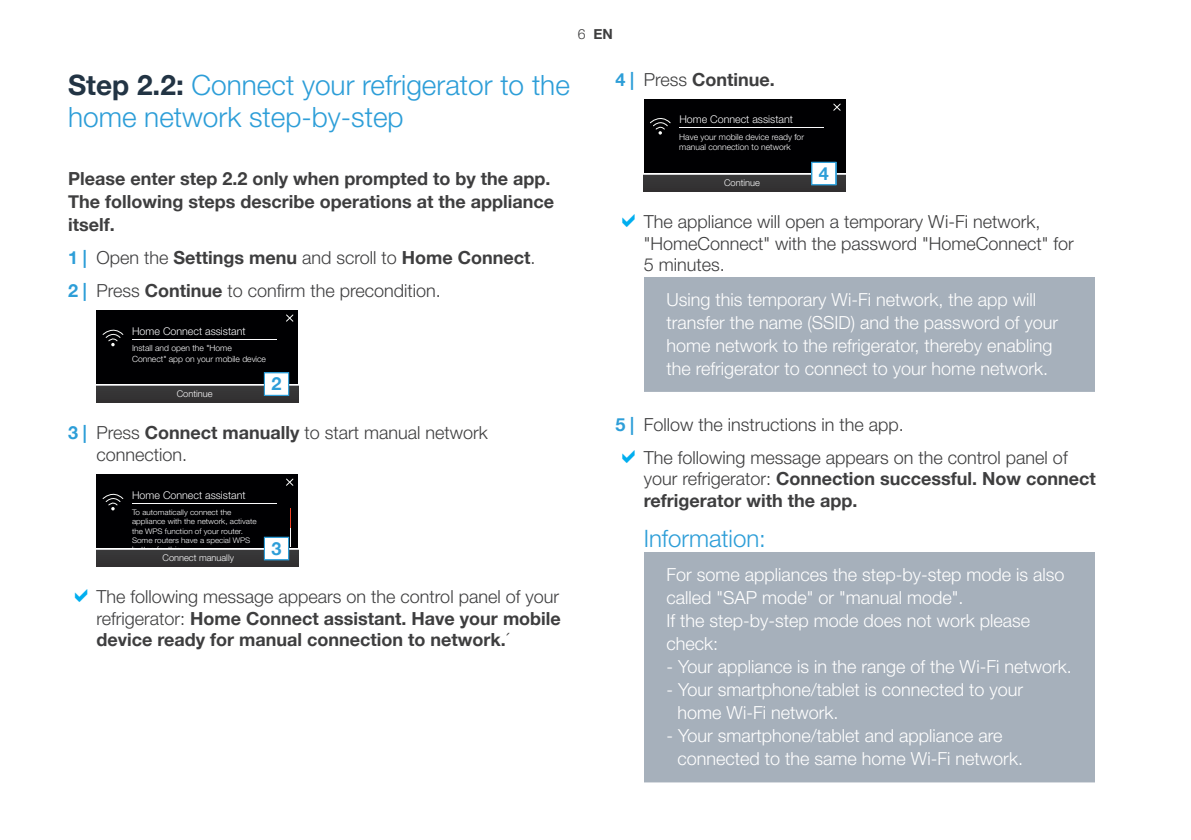
<style>
.page{position:relative;width:1191px;height:840px;background:#fff}
.page>*{position:absolute;margin:0;border:0;box-sizing:border-box;transform-origin:0 0}
.t1{font:300 28px/32px "Helvetica Neue";color:#2d9ed8}
.t2{font:300 24px "Helvetica Neue";color:#2d9ed8}
.t3{font:300 18px/23px "Helvetica Neue";color:#fff}
.t4{font:700 18px/21.6px "Helvetica Neue";color:#3e3e3f}
.t5{font:300 18px/21.6px "Helvetica Neue";color:#3e3e3f}
.t6{font:700 18px "Helvetica Neue";color:#2d9ed8}
.t7{font:700 14px "Helvetica Neue";color:#3e3e3f}
.t8{font:300 10.6px "Helvetica Neue";color:#fbfbfc}
.t9{font:300 9.2px "Helvetica Neue";color:#fbfbfc}
.t10{font:300 8.6px/10.2px "Helvetica Neue";color:#fbfbfc}
.t11{font:300 7.6px/9.2px "Helvetica Neue";color:#fbfbfc;scale:1.05 1}
.s1{font-weight:300}
.s2{font-weight:700;color:#223444}
.s3{font-weight:700;color:#2d9ed8}
.s4{font-weight:700}
.s5{color:#2d9ed8}
</style>
<div class="page">
<div style="left:96px;top:309px;width:202px;height:93px;background:#000002"></div>
<div style="left:96px;top:384px;width:202px;height:18px;background:linear-gradient(to right,#363536,#343334)"></div>
<hr style="left:132px;top:339px;width:145px;height:1px;background:#fbfbfc">
<svg style="left:286px;top:314px;width:7px;height:7px"></svg>
<svg style="left:102px;top:329px;width:22px;height:17px"></svg>
<div style="left:96px;top:473px;width:202px;height:93px;background:#000002"></div>
<div style="left:96px;top:548px;width:202px;height:18px;background:linear-gradient(to right,#363332,#343a3e)"></div>
<hr style="left:132px;top:503px;width:145px;height:1px;background:#fbfbfc">
<svg style="left:286px;top:478px;width:7px;height:7px"></svg>
<svg style="left:102px;top:493px;width:22px;height:17px"></svg>
<hr style="left:290px;top:507px;width:1px;height:39px;background:#fbfbfc">
<svg style="left:290px;top:507px;width:1px;height:20px"></svg>
<div style="left:264px;top:372px;width:25px;height:23px;background:#fff"></div>
<div style="left:264px;top:372px;width:25px;height:23px;border:1px solid #2d9ed8"></div>
<div style="left:264px;top:537px;width:25px;height:22px;background:#fff"></div>
<div style="left:264px;top:536px;width:25px;height:24px;border:1px solid #2d9ed8"></div>
<div style="left:643px;top:277px;width:451px;height:120px;background:#a6b0bb"></div>
<div style="left:592px;top:391px;width:548px;height:10px;background:#fff"></div>
<div style="left:643px;top:552px;width:451px;height:235px;background:#a6b0bb"></div>
<div style="left:592px;top:782px;width:548px;height:10px;background:#fff"></div>
<div style="left:643px;top:99px;width:202px;height:93px;background:#000002"></div>
<div style="left:643px;top:173px;width:202px;height:19px;background:linear-gradient(to right,#363332,#343a3e)"></div>
<hr style="left:679px;top:127px;width:145px;height:1px;background:#fbfbfc">
<svg style="left:833px;top:103px;width:7px;height:8px"></svg>
<svg style="left:650px;top:118px;width:21px;height:16px"></svg>
<div style="left:811px;top:162px;width:25px;height:23px;background:#fff"></div>
<div style="left:811px;top:162px;width:25px;height:23px;border:1px solid #2d9ed8"></div>
<p class="t7" style="left:578px;top:23px;width:37px"><span class="s1">6</span> EN</p>
<h1 class="t1" style="left:68px;top:67px;width:503px"><span class="s2">Step 2.2:</span> Connect your refrigerator to the home network step-by-step</h1>
<p class="t4" style="left:68px;top:167px;width:487px;line-height:23px">Please enter step 2.2 only when prompted to by the app.<br>The following steps describe operations at the appliance itself.</p>
<p class="t5" style="left:68px;top:239px;width:469px;line-height:33px"><span class="s3">1 |</span> Open the <span class="s4">Settings menu</span> and scroll to <span class="s4">Home Connect</span>.<br><span class="s3">2 |</span> Press <span class="s4">Continue</span> to confirm the precondition.</p>
<p class="t8" style="left:132px;top:322px;width:115px">Home Connect assistant</p>
<p class="t10" style="left:132px;top:342px;width:136px">Install and open the "Home<br>Connect" app on your mobile device</p>
<p class="t9" style="left:177px;top:386px;width:37px">Continue</p>
<p class="t5" style="left:96px;top:420px;width:393px;text-indent:-28px"><span class="s3">3 |</span> Press <span class="s4">Connect manually</span> to start manual network connection.</p>
<p class="t8" style="left:132px;top:486px;width:115px">Home Connect assistant</p>
<p class="t11" style="left:132px;top:507px;width:120px">To automatically connect the appliance with the network, activate the WPS function of your router.<br>Some routers have a special WPS button for this.</p>
<p class="t9" style="left:162px;top:550px;width:73px">Connect manually</p>
<p class="t4" style="left:96px;top:586px;width:466px;text-align:justify"><span class="s1">The following message appears on the control panel of your refrigerator:</span> Home Connect assistant. Have your mobile device ready for manual connection to network.<span class="s1">´</span></p>
<p class="t6" style="left:271px;top:370px;width:12px">2</p>
<p class="t6" style="left:271px;top:534px;width:12px">3</p>
<p class="t4" style="left:615px;top:69px;width:161px"><span class="s5">4 |</span> <span class="s1">Press</span> Continue.</p>
<p class="t8" style="left:679px;top:111px;width:115px">Home Connect assistant</p>
<p class="t10" style="left:679px;top:131px;width:126px">Have your mobile device ready for manual connection to network</p>
<p class="t9" style="left:724px;top:175px;width:37px">Continue</p>
<p class="t5" style="left:643px;top:209px;width:432px">The appliance will open a temporary Wi-Fi network, "HomeConnect" with the password "HomeConnect" for<br>5 minutes.</p>
<p class="t3" style="left:666px;top:286px;width:393px">Using this temporary Wi-Fi network, the app will transfer the name (SSID) and the password of your home network to the refrigerator, thereby enabling the refrigerator to connect to your home network.</p>
<p class="t5" style="left:643px;top:406px;width:425px;line-height:33px;text-indent:-28px"><span class="s3">5 |</span> Follow the instructions in the app.<br>The following message appears on the control panel of</p>
<p class="t4" style="left:643px;top:468px;width:454px"><span class="s1">your refrigerator:</span> Connection successful. Now connect refrigerator with the app.</p>
<h2 class="t2" style="left:643px;top:518px;width:124px">Information:</h2>
<p class="t3" style="left:666px;top:561px;width:400px">For some appliances the step-by-step mode is also called "SAP mode" or "manual mode".<br>If the step-by-step mode does not work please check:</p>
<p class="t3" style="left:666px;top:653px;width:407px">- Your appliance is in the range of the Wi-Fi network.</p>
<p class="t3" style="left:677px;top:676px;width:347px;text-indent:-11px">- Your smartphone/tablet is connected to your home Wi-Fi network.</p>
<p class="t3" style="left:677px;top:722px;width:347px;text-indent:-11px">- Your smartphone/tablet and appliance are connected to the same home Wi-Fi network.</p>
<p class="t6" style="left:819px;top:159px;width:12px">4</p>
</div>
